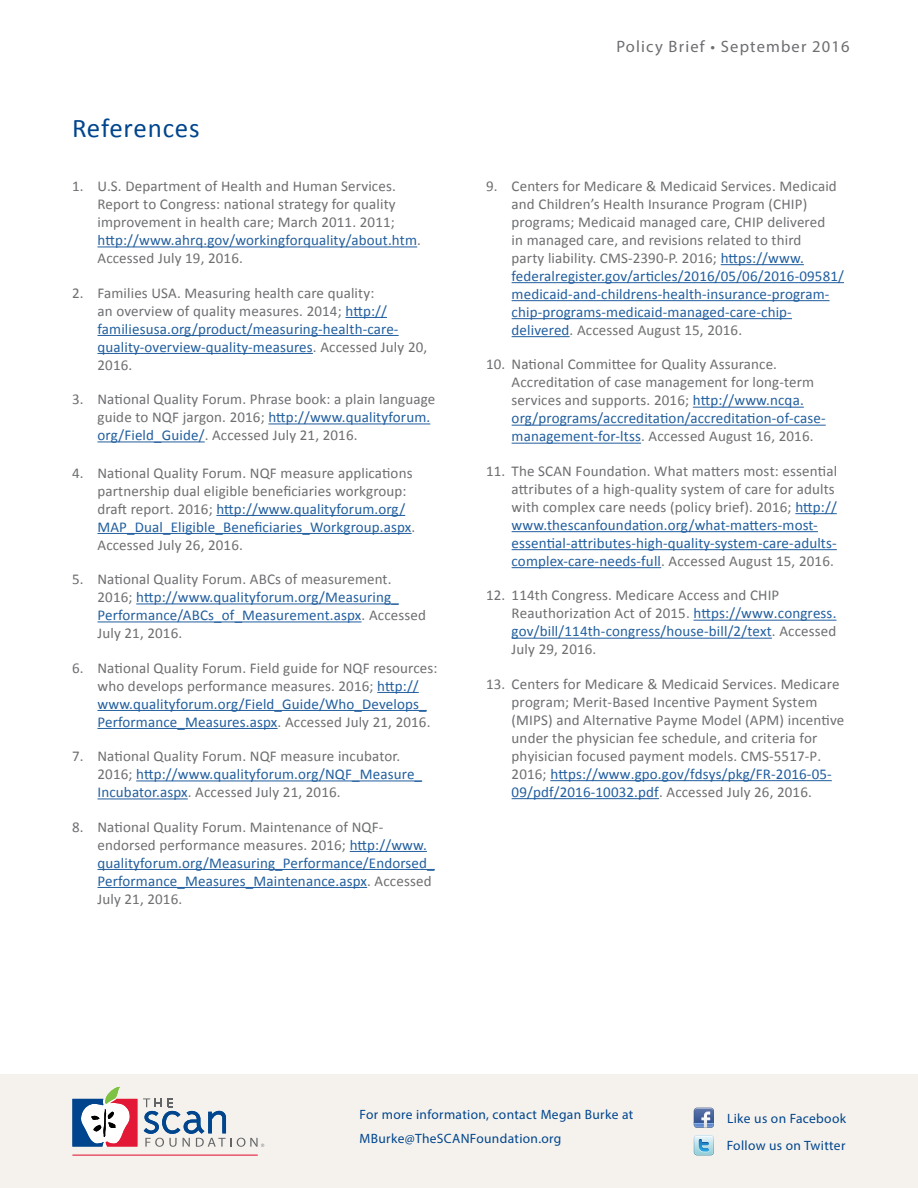
<style>
.page{position:relative;width:918px;height:1188px;background:#fff}
.page>*{position:absolute;margin:0;border:0;box-sizing:border-box;transform-origin:0 0}
.t1{font:27px "Calibri";letter-spacing:.03em;color:#00458d}
.t2{font:16.5px "Myriad Pro";letter-spacing:.07em;color:#6d6e71}
.t3{font:15px/18px "Calibri";letter-spacing:.01em;color:#6d6e71}
.t4{font:15px/18px "Calibri";letter-spacing:.01em;color:#215e9e}
.t5{font:13.5px/24px "Myriad Pro";letter-spacing:.025em;color:#00458d}
.s1{color:#215e9e}
.s2{color:#6d6e71}
</style>
<div class="page">
<hr style="left:98px;top:246px;width:319px;height:1px;background:#215e9e">
<hr style="left:345px;top:317px;width:42px;height:1px;background:#215e9e">
<hr style="left:98px;top:335px;width:301px;height:1px;background:#215e9e">
<hr style="left:98px;top:353px;width:215px;height:1px;background:#215e9e">
<hr style="left:268px;top:423px;width:162px;height:1px;background:#215e9e">
<hr style="left:98px;top:441px;width:107px;height:1px;background:#215e9e">
<hr style="left:216px;top:515px;width:189px;height:1px;background:#215e9e">
<hr style="left:98px;top:533px;width:314px;height:1px;background:#215e9e">
<hr style="left:136px;top:603px;width:263px;height:1px;background:#215e9e">
<hr style="left:98px;top:621px;width:264px;height:1px;background:#215e9e">
<hr style="left:377px;top:692px;width:42px;height:1px;background:#215e9e">
<hr style="left:98px;top:710px;width:329px;height:1px;background:#215e9e">
<hr style="left:98px;top:728px;width:180px;height:1px;background:#215e9e">
<hr style="left:136px;top:780px;width:286px;height:1px;background:#215e9e">
<hr style="left:98px;top:798px;width:90px;height:1px;background:#215e9e">
<hr style="left:350px;top:851px;width:77px;height:1px;background:#215e9e">
<hr style="left:98px;top:869px;width:337px;height:1px;background:#215e9e">
<hr style="left:98px;top:887px;width:269px;height:1px;background:#215e9e">
<hr style="left:721px;top:264px;width:83px;height:1px;background:#215e9e">
<hr style="left:512px;top:282px;width:332px;height:1px;background:#215e9e">
<hr style="left:512px;top:300px;width:318px;height:1px;background:#215e9e">
<hr style="left:512px;top:318px;width:280px;height:1px;background:#215e9e">
<hr style="left:512px;top:336px;width:58px;height:1px;background:#215e9e">
<hr style="left:693px;top:407px;width:111px;height:1px;background:#215e9e">
<hr style="left:512px;top:425px;width:314px;height:1px;background:#215e9e">
<hr style="left:512px;top:443px;width:129px;height:1px;background:#215e9e">
<hr style="left:795px;top:513px;width:42px;height:1px;background:#215e9e">
<hr style="left:512px;top:531px;width:306px;height:1px;background:#215e9e">
<hr style="left:512px;top:549px;width:325px;height:1px;background:#215e9e">
<hr style="left:512px;top:567px;width:149px;height:1px;background:#215e9e">
<hr style="left:694px;top:620px;width:142px;height:1px;background:#215e9e">
<hr style="left:512px;top:638px;width:260px;height:1px;background:#215e9e">
<hr style="left:550px;top:780px;width:282px;height:1px;background:#215e9e">
<hr style="left:512px;top:798px;width:147px;height:1px;background:#215e9e">
<div style="left:0;top:1074px;width:918px;height:114px;background:#f5f2ed"></div>
<hr style="left:72px;top:1155px;width:186px;height:1px;background:#e31837">
<svg style="left:72px;top:1087px;width:65px;height:60px"></svg>
<svg style="left:143px;top:1098px;width:88px;height:49px"></svg>
<svg style="left:237px;top:1138px;width:27px;height:9px"></svg>
<svg style="left:694px;top:1135px;width:20px;height:20px"></svg>
<svg style="left:694px;top:1108px;width:20px;height:20px"></svg>
<h1 class="t1" style="left:72px;top:111px;width:129px">References</h1>
<p class="t3" style="left:98px;top:177px;width:325px;text-indent:-26px">1. U.S. Department of Health and Human Services.<br>Report to Congress: national strategy for quality improvement in health care; March 2011. 2011; <span class="s1">http://www.ahrq.gov/workingforquality/about.htm</span>.<br>Accessed July 19, 2016.</p>
<p class="t3" style="left:98px;top:284px;width:331px;text-indent:-26px">2. Families USA. Measuring health care quality:<br>an overview of quality measures. 2014; <span class="s1">http:// familiesusa.org/product/measuring-health-care&shy;quality-overview-quality-measures</span>. Accessed July 20, 2016.</p>
<p class="t3" style="left:98px;top:390px;width:339px;text-indent:-26px">3. National Quality Forum. Phrase book: a plain language guide to NQF jargon. 2016; <span class="s1">http://www.qualityforum. org/Field_Guide/</span>. Accessed July 21, 2016.</p>
<p class="t3" style="left:98px;top:464px;width:319px;text-indent:-26px">4. National Quality Forum. NQF measure applications partnership dual eligible beneficiaries workgroup: draft report. 2016; <span class="s1">http://www.qualityforum.org/ MAP_Dual_Eligible_Beneficiaries_Workgroup.aspx</span>.<br>Accessed July 26, 2016.</p>
<p class="t4" style="left:98px;top:570px;width:330px;text-indent:-26px"><span class="s2">5. National Quality Forum. ABCs of measurement.<br>2016;</span> http://www.qualityforum.org/Measuring_ Performance/ABCs_of_Measurement.aspx<span class="s2">. Accessed July 21, 2016.</span></p>
<p class="t3" style="left:98px;top:659px;width:342px;text-indent:-26px">6. National Quality Forum. Field guide for NQF resources: who develops performance measures. 2016; <span class="s1">http:// www.qualityforum.org/Field_Guide/Who_Develops_ Performance_Measures.aspx</span>. Accessed July 21, 2016.</p>
<p class="t3" style="left:98px;top:747px;width:326px;text-indent:-26px">7. National Quality Forum. NQF measure incubator.<br>2016; <span class="s1">http://www.qualityforum.org/NQF_Measure_<br>Incubator.aspx</span>. Accessed July 21, 2016.</p>
<p class="t4" style="left:98px;top:818px;width:339px;text-indent:-26px"><span class="s2">8. National Quality Forum. Maintenance of NQF&shy;endorsed performance measures. 2016;</span> http://www. qualityforum.org/Measuring_Performance/Endorsed_ Performance_Measures_Maintenance.aspx<span class="s2">. Accessed July 21, 2016.</span></p>
<p class="t2" style="left:616px;top:37px;width:235px">Policy Brief • September 2016</p>
<p class="t3" style="left:512px;top:177px;width:334px;text-indent:-26px">9. Centers for Medicare &amp; Medicaid Services. Medicaid and Children’s Health Insurance Program (CHIP) programs; Medicaid managed care, CHIP delivered<br>in managed care, and revisions related to third<br>party liability. CMS-2390-P. 2016; <span class="s1">https://www. federalregister.gov/articles/2016/05/06/2016-09581/ medicaid-and-childrens-health-insurance-program&shy;chip-programs-medicaid-managed-care-chip&shy;delivered</span>. Accessed August 15, 2016.</p>
<p class="t3" style="left:512px;top:356px;width:316px;text-indent:-26px">10. National Committee for Quality Assurance.<br>Accreditation of case management for long-term services and supports. 2016; <span class="s1">http://www.ncqa. org/programs/accreditation/accreditation-of-case&shy;management-for-ltss</span>. Accessed August 16, 2016.</p>
<p class="t3" style="left:512px;top:462px;width:327px;text-indent:-26px">11. The SCAN Foundation. What matters most: essential attributes of a high-quality system of care for adults with complex care needs (policy brief). 2016; <span class="s1">http:// www.thescanfoundation.org/what-matters-most&shy;essential-attributes-high-quality-system-care-adults&shy;complex-care-needs-full</span>. Accessed August 15, 2016.</p>
<p class="t3" style="left:512px;top:587px;width:326px;text-indent:-26px">12. 114th Congress. Medicare Access and CHIP Reauthorization Act of 2015. <span class="s1">https://www.congress. gov/bill/114th-congress/house-bill/2/text</span>. Accessed July 29, 2016.</p>
<p class="t3" style="left:512px;top:675px;width:334px;text-indent:-26px">13. Centers for Medicare &amp; Medicaid Services. Medicare program; Merit-Based Incentive Payment System (MIPS) and Alternative Payme Model (APM) incentive under the physician fee schedule, and criteria for phyisician focused payment models. CMS-5517-P.<br>2016; <span class="s1">https://www.gpo.gov/fdsys/pkg/FR-2016-05- 09/pdf/2016-10032.pdf</span>. Accessed July 26, 2016.</p>
<p class="t5" style="left:360px;top:1103px;width:275px">For more information, contact Megan Burke at<br>MBurke@TheSCANFoundation.org</p>
<p class="t5" style="left:727px;top:1106px;width:121px">Like us on Facebook</p>
<p class="t5" style="left:727px;top:1134px;width:120px">Follow us on Twitter</p>
</div>
